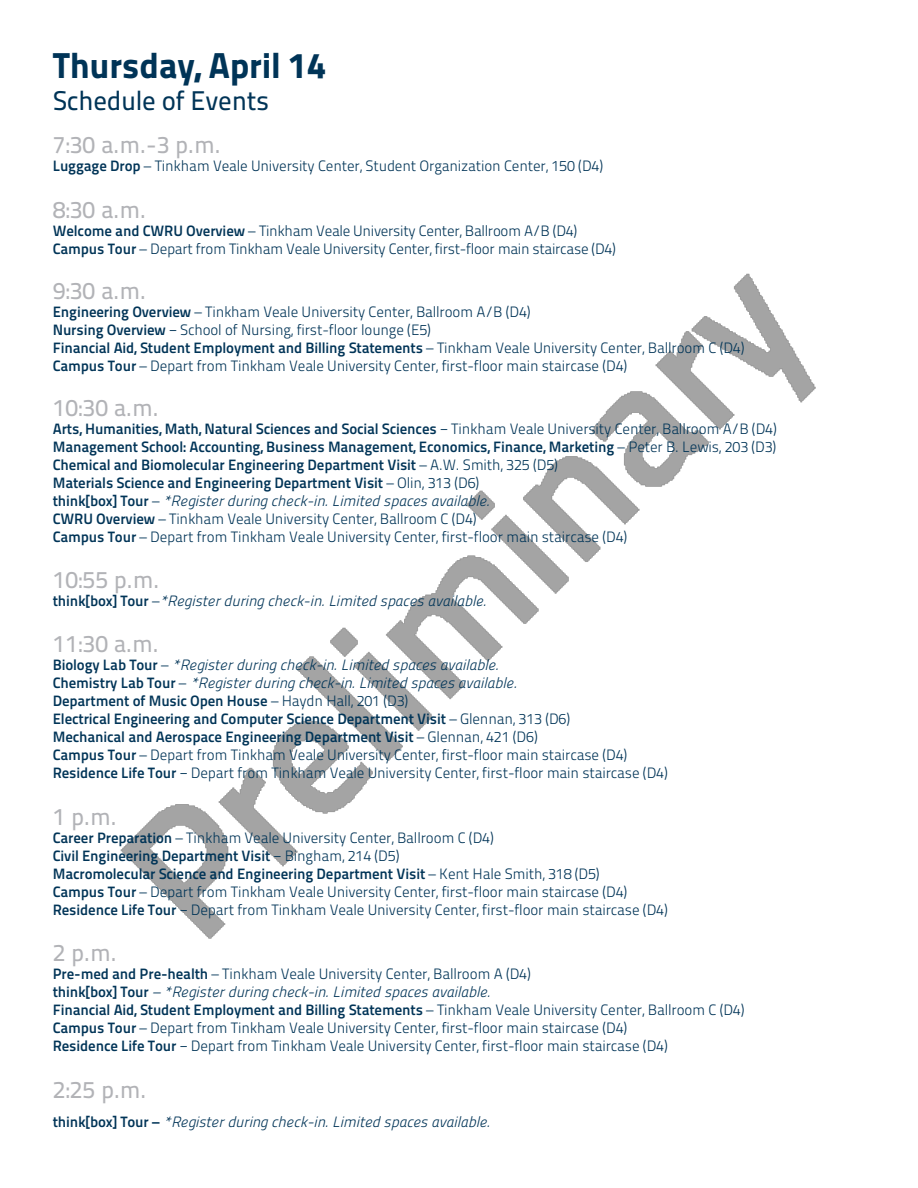
<style>
.page{position:relative;width:918px;height:1188px;background:#fff}
.page>*{position:absolute;margin:0;border:0;box-sizing:border-box;transform-origin:0 0}
.t1{font:36px "Titillium Maps 26 L 999 wt";letter-spacing:-.01em;color:#003457}
.t2{font:27px "Titillium Maps 26 L 500 wt";letter-spacing:-.01em;color:#003457}
.t3{font:24px "Titillium Maps 26 L 500 wt";color:#b2b3b7}
.t4{font:15px/18px "Titillium Maps 26 L 250 wt";letter-spacing:-.01em;color:#003457}
.t5{font:15px/18px "Titillium Maps 26 L 750 wt";letter-spacing:-.01em;color:#003457}
.t6{font:15px/18px "Titillitalic 250 wt";letter-spacing:-.01em;color:#003457}
.s1{font-family:"Titillium Maps 26 L 750 wt"}
.s2{font-family:"Titillium Maps 26 L 250 wt"}
</style>
<div class="page">
<img style="left:120px;top:273px;width:696px;height:666px">
<h1 class="t1" style="left:53px;top:37px;width:275px">Thursday, April 14</h1>
<h2 class="t2" style="left:53px;top:81px;width:218px">Schedule of Events</h2>
<h3 class="t3" style="left:53px;top:126px;width:169px">7:30 a.m.-3 p.m.</h3>
<p class="t4" style="left:53px;top:156px;width:552px"><span class="s1">Luggage Drop</span> – Tinkham Veale University Center, Student Organization Center, 150 (D4)</p>
<h3 class="t3" style="left:53px;top:191px;width:95px">8:30 a.m.</h3>
<p class="t4" style="left:53px;top:221px;width:565px"><span class="s1">Welcome and CWRU Overview</span> – Tinkham Veale University Center, Ballroom A/B (D4)<br><span class="s1">Campus Tour</span> – Depart from Tinkham Veale University Center, first-floor main staircase (D4)</p>
<h3 class="t3" style="left:53px;top:272px;width:95px">9:30 a.m.</h3>
<p class="t4" style="left:53px;top:302px;width:480px"><span class="s1">Engineering Overview</span> – Tinkham Veale University Center, Ballroom A/B (D4)<br><span class="s1">Nursing Overview</span> − School of Nursing, first-floor lounge (E5)</p>
<p class="t5" style="left:53px;top:337px;width:693px">Financial Aid, Student Employment and Billing Statements <span class="s2">– Tinkham Veale University Center, Ballroom C (D4)</span></p>
<p class="t4" style="left:53px;top:356px;width:576px"><span class="s1">Campus Tour</span> – Depart from Tinkham Veale University Center, first-floor main staircase (D4)</p>
<h3 class="t3" style="left:53px;top:389px;width:108px">10:30 a.m.</h3>
<p class="t5" style="left:53px;top:418px;width:726px">Arts, Humanities, Math, Natural Sciences and Social Sciences <span class="s2">− Tinkham Veale University Center, Ballroom A/B (D4)<br></span>Management School: Accounting, Business Management, Economics, Finance, Marketing <span class="s2">– Peter B. Lewis, 203 (D3)<br></span>Chemical and Biomolecular Engineering Department Visit <span class="s2">– A.W. Smith, 325 (D5)<br></span>Materials Science and Engineering Department Visit <span class="s2">– Olin, 313 (D6)</span></p>
<p class="t6" style="left:53px;top:491px;width:439px"><span class="s1">think[box] Tour</span> <span class="s2">–</span> *Register during check-in. Limited spaces available.</p>
<p class="t4" style="left:53px;top:509px;width:576px"><span class="s1">CWRU Overview</span> – Tinkham Veale University Center, Ballroom C (D4)<br><span class="s1">Campus Tour</span> – Depart from Tinkham Veale University Center, first-floor main staircase (D4)</p>
<h3 class="t3" style="left:53px;top:562px;width:108px">10:55 p.m.</h3>
<p class="t6" style="left:53px;top:591px;width:435px"><span class="s1">think[box] Tour</span> <span class="s2">–</span>*Register during check-in. Limited spaces available.</p>
<h3 class="t3" style="left:53px;top:626px;width:108px">11:30 a.m.</h3>
<p class="t6" style="left:53px;top:655px;width:466px"><span class="s1">Biology Lab Tour</span> <span class="s2">–</span> *Register during check-in. Limited spaces available.<br><span class="s1">Chemistry Lab Tour</span> <span class="s2">–</span> *Register during check-in. Limited spaces available.</p>
<p class="t5" style="left:53px;top:691px;width:519px">Department of Music Open House <span class="s2">– Haydn Hall, 201 (D3)<br></span>Electrical Engineering and Computer Science Department Visit <span class="s2">– Glennan, 313 (D6)<br></span>Mechanical and Aerospace Engineering Department Visit <span class="s2">– Glennan, 421 (D6)</span></p>
<p class="t4" style="left:53px;top:745px;width:617px"><span class="s1">Campus Tour</span> – Depart from Tinkham Veale University Center, first-floor main staircase (D4)<br><span class="s1">Residence Life Tour</span> − Depart from Tinkham Veale University Center, first-floor main staircase (D4)</p>
<h3 class="t3" style="left:53px;top:798px;width:65px">1 p.m.</h3>
<p class="t4" style="left:53px;top:828px;width:443px"><span class="s1">Career Preparation</span> – Tinkham Veale University Center, Ballroom C (D4)</p>
<p class="t5" style="left:53px;top:845px;width:549px">Civil Engineering Department Visit <span class="s2">− Bingham, 214 (D5)<br></span>Macromolecular Science and Engineering Department Visit <span class="s2">– Kent Hale Smith, 318 (D5)</span></p>
<p class="t4" style="left:53px;top:882px;width:617px"><span class="s1">Campus Tour</span> – Depart from Tinkham Veale University Center, first-floor main staircase (D4)<br><span class="s1">Residence Life Tour</span> − Depart from Tinkham Veale University Center, first-floor main staircase (D4)</p>
<h3 class="t3" style="left:53px;top:935px;width:65px">2 p.m.</h3>
<p class="t4" style="left:53px;top:964px;width:480px"><span class="s1">Pre-med and Pre-health</span> – Tinkham Veale University Center, Ballroom A (D4)</p>
<p class="t6" style="left:53px;top:982px;width:439px"><span class="s1">think[box] Tour</span> – *Register during check-in. Limited spaces available.</p>
<p class="t5" style="left:53px;top:1000px;width:693px">Financial Aid, Student Employment and Billing Statements <span class="s2">– Tinkham Veale University Center, Ballroom C (D4)</span></p>
<p class="t4" style="left:53px;top:1018px;width:617px"><span class="s1">Campus Tour</span> – Depart from Tinkham Veale University Center, first-floor main staircase (D4)<br><span class="s1">Residence Life Tour</span> − Depart from Tinkham Veale University Center, first-floor main staircase (D4)</p>
<h3 class="t3" style="left:53px;top:1071px;width:95px">2:25 p.m.</h3>
<p class="t6" style="left:53px;top:1112px;width:439px"><span class="s1">think[box] Tour –</span> *Register during check-in. Limited spaces available.</p>
</div>
